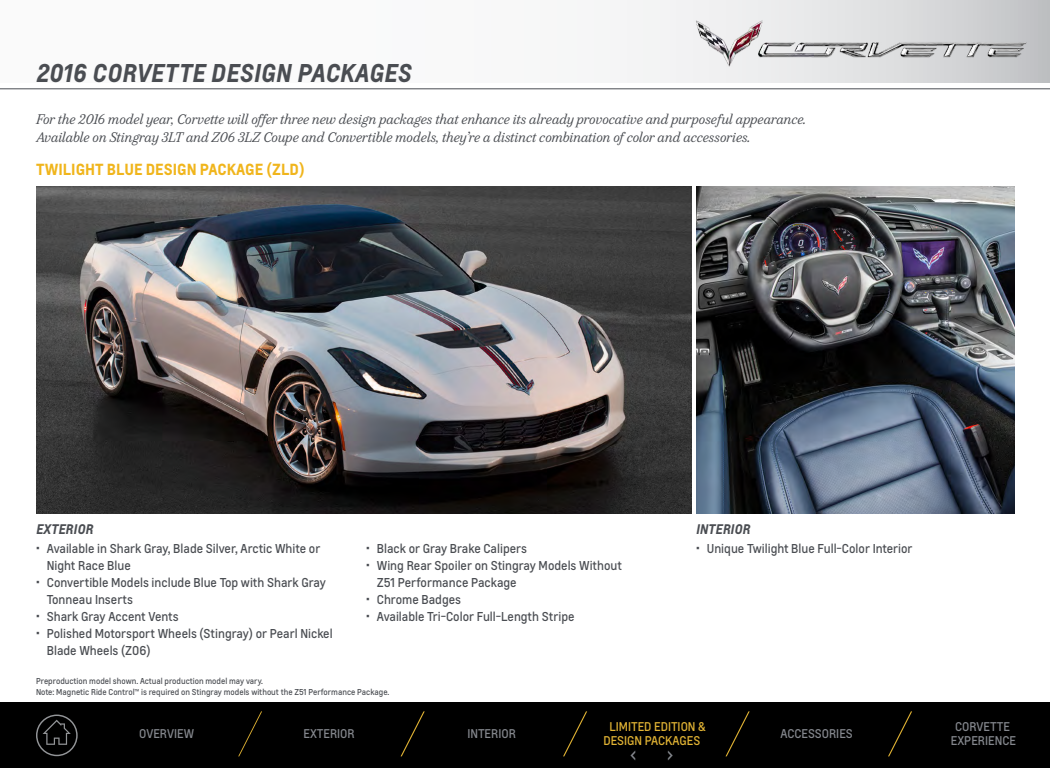
<style>
.page{position:relative;width:1050px;height:768px;background:#fff}
.page>*{position:absolute;margin:0;border:0;box-sizing:border-box;transform-origin:0 0}
.t1{font:italic 700 24px "Louis";letter-spacing:.005em;color:#4a4d52}
.t2{font:20px "Louis";color:#84878d}
.t3{font:700 15px "Louis";color:#f0b51c}
.t4{font:italic 13px/18px "Durant";letter-spacing:-.005em;color:#4a4d52}
.t5{font:italic 700 13px "Louis";color:#4a4d52}
.t6{font:12px/17px "Louis";color:#4a4d52}
.t7{font:11.8px/13.8px "Louis";color:#84878d;text-align:center}
.t8{font:11.8px/13.8px "Louis";color:#e1b334;text-align:center}
.t9{font:8px/11px "Louis";color:#4a4d52}
</style>
<div class="page">
<div style="left:0;top:703px;width:1050px;height:65px;background:#000"></div>
<img style="left:36px;top:186px;width:656px;height:328px">
<img style="left:696px;top:186px;width:318px;height:328px">
<div style="left:0;top:0;width:1050px;height:82px;background:#fafafa"></div>
<hr style="left:0;top:89px;width:1050px;height:1px;background:#4a4d52">
<img style="left:695px;top:7px;width:343px;height:74px">
<svg style="left:36px;top:715px;width:41px;height:41px"></svg>
<svg style="left:238px;top:711px;width:24px;height:46px"></svg>
<svg style="left:400px;top:711px;width:25px;height:46px"></svg>
<svg style="left:563px;top:711px;width:24px;height:46px"></svg>
<svg style="left:725px;top:711px;width:25px;height:46px"></svg>
<svg style="left:888px;top:711px;width:24px;height:46px"></svg>
<h1 class="t1" style="left:36px;top:57px;width:377px">2016 CORVETTE DESIGN PACKAGES</h1>
<p class="t4" style="left:36px;top:110px;width:771px">For the 2016 model year, Corvette will offer three new design packages that enhance its already provocative and purposeful appearance.<br>Available on Stingray 3LT and Z06 3LZ Coupe and Convertible models, they’re a distinct combination of color and accessories.</p>
<p class="t3" style="left:36px;top:159px;width:270px">TWILIGHT BLUE DESIGN PACKAGE (ZLD)</p>
<p class="t5" style="left:36px;top:520px;width:59px">EXTERIOR</p>
<p class="t6" style="left:47px;top:540px;width:275px;text-indent:-11px">• Available in Shark Gray, Blade Silver, Arctic White or<br>Night Race Blue</p>
<p class="t6" style="left:47px;top:574px;width:281px;text-indent:-11px">• Convertible Models include Blue Top with Shark Gray<br>Tonneau Inserts</p>
<p class="t6" style="left:36px;top:608px;width:144px">• Shark Gray Accent Vents</p>
<p class="t6" style="left:47px;top:625px;width:287px;text-indent:-11px">• Polished Motorsport Wheels (Stingray) or Pearl Nickel<br>Blade Wheels (Z06)</p>
<p class="t6" style="left:366px;top:540px;width:163px">• Black or Gray Brake Calipers</p>
<p class="t6" style="left:377px;top:557px;width:247px;text-indent:-11px">• Wing Rear Spoiler on Stingray Models Without<br>Z51 Performance Package</p>
<p class="t6" style="left:366px;top:591px;width:97px">• Chrome Badges</p>
<p class="t6" style="left:366px;top:608px;width:210px">• Available Tri-Color Full-Length Stripe</p>
<p class="t9" style="left:36px;top:676px;width:355px">Preproduction model shown. Actual production model may vary.<br>Note: Magnetic Ride Control™ is required on Stingray models without the Z51 Performance Package.</p>
<p class="t5" style="left:696px;top:520px;width:56px">INTERIOR</p>
<p class="t6" style="left:696px;top:540px;width:218px">• Unique Twilight Blue Full-Color Interior</p>
<p class="t7" style="left:139px;top:727px;width:56px">OVERVIEW</p>
<p class="t7" style="left:304px;top:727px;width:53px">EXTERIOR</p>
<p class="t7" style="left:467px;top:727px;width:50px">INTERIOR</p>
<p class="t8" style="left:604px;top:720px;width:104px">LIMITED EDITION &amp;<br>DESIGN PACKAGES</p>
<p class="t7" style="left:780px;top:727px;width:74px">ACCESSORIES</p>
<p class="t7" style="left:951px;top:720px;width:67px">CORVETTE<br>EXPERIENCE</p>
<h2 class="t2" style="left:630px;top:742px;width:8px">‹</h2>
<h2 class="t2" style="left:667px;top:742px;width:8px">›</h2>
</div>
